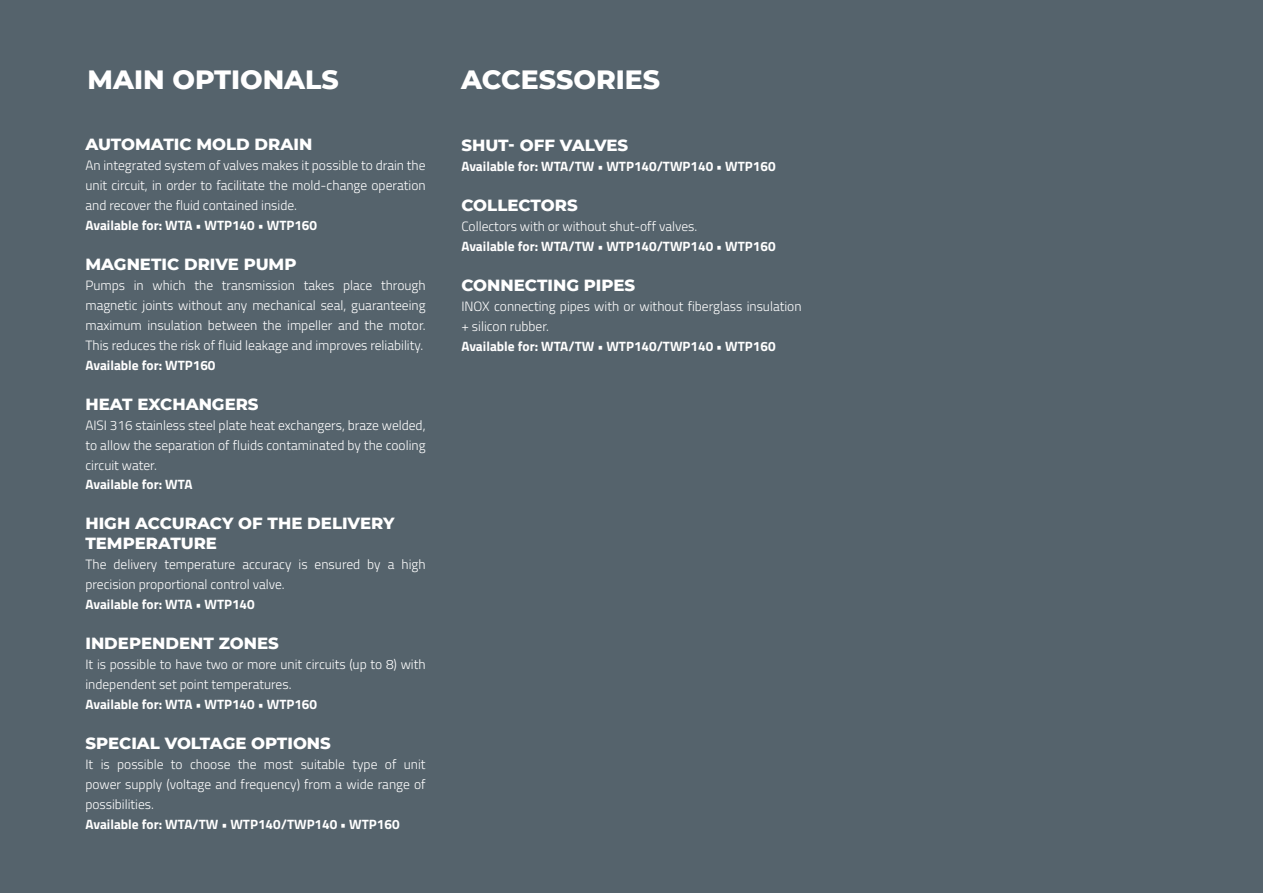
<style>
.page{position:relative;width:1263px;height:893px;background:#55636c}
.page>*{position:absolute;margin:0;border:0;box-sizing:border-box;transform-origin:0 0}
.t1{font:800 27px "Montserrat";color:#fff}
.t2{font:800 16.5px/20px "Montserrat";color:#fff}
.t3{font:300 13.5px/20px "Titillium Web";color:#fff;text-align:justify}
.t4{font:700 13.5px "Titillium Web";color:#fff}
</style>
<div class="page">
<h1 class="t1" style="left:88px;top:60px;width:253px">MAIN OPTIONALS</h1>
<h1 class="t1" style="left:461px;top:60px;width:201px">ACCESSORIES</h1>
<p class="t2" style="left:85px;top:134px;width:228px">AUTOMATIC MOLD DRAIN</p>
<p class="t3" style="left:85px;top:155px;width:342px">An integrated system of valves makes it possible to drain the unit circuit, in order to facilitate the mold-change operation and recover the fluid contained inside.</p>
<p class="t4" style="left:85px;top:215px;width:233px">Available for: WTA • WTP140 • WTP160</p>
<p class="t2" style="left:85px;top:253px;width:213px">MAGNETIC DRIVE PUMP</p>
<p class="t3" style="left:85px;top:275px;width:342px">Pumps in which the transmission takes place through magnetic joints without any mechanical seal, guaranteeing maximum insulation between the impeller and the motor.<br>This reduces the risk of fluid leakage and improves reliability.</p>
<p class="t4" style="left:85px;top:355px;width:132px">Available for: WTP160</p>
<p class="t2" style="left:85px;top:393px;width:175px">HEAT EXCHANGERS</p>
<p class="t3" style="left:85px;top:414px;width:342px">AISI 316 stainless steel plate heat exchangers, braze welded, to allow the separation of fluids contaminated by the cooling circuit water.</p>
<p class="t4" style="left:85px;top:474px;width:109px">Available for: WTA</p>
<p class="t2" style="left:85px;top:513px;width:311px">HIGH ACCURACY OF THE DELIVERY<br>TEMPERATURE</p>
<p class="t3" style="left:85px;top:554px;width:342px">The delivery temperature accuracy is ensured by a high precision proportional control valve.</p>
<p class="t4" style="left:85px;top:594px;width:171px">Available for: WTA • WTP140</p>
<p class="t2" style="left:85px;top:632px;width:195px">INDEPENDENT ZONES</p>
<p class="t3" style="left:85px;top:654px;width:342px">It is possible to have two or more unit circuits (up to 8) with independent set point temperatures.</p>
<p class="t4" style="left:85px;top:694px;width:233px">Available for: WTA • WTP140 • WTP160</p>
<p class="t2" style="left:85px;top:732px;width:247px">SPECIAL VOLTAGE OPTIONS</p>
<p class="t3" style="left:85px;top:753px;width:342px">It is possible to choose the most suitable type of unit power supply (voltage and frequency) from a wide range of possibilities.</p>
<p class="t4" style="left:85px;top:814px;width:316px">Available for: WTA/TW • WTP140/TWP140 • WTP160</p>
<p class="t2" style="left:461px;top:134px;width:168px">SHUT- OFF VALVES</p>
<p class="t4" style="left:461px;top:156px;width:316px">Available for: WTA/TW • WTP140/TWP140 • WTP160</p>
<p class="t2" style="left:461px;top:194px;width:118px">COLLECTORS</p>
<p class="t3" style="left:461px;top:215px;width:237px">Collectors with or without shut-off valves.</p>
<p class="t4" style="left:461px;top:236px;width:316px">Available for: WTA/TW • WTP140/TWP140 • WTP160</p>
<p class="t2" style="left:461px;top:274px;width:175px">CONNECTING PIPES</p>
<p class="t3" style="left:461px;top:295px;width:342px">INOX connecting pipes with or without fiberglass insulation + silicon rubber.</p>
<p class="t4" style="left:461px;top:335px;width:316px">Available for: WTA/TW • WTP140/TWP140 • WTP160</p>
</div>
